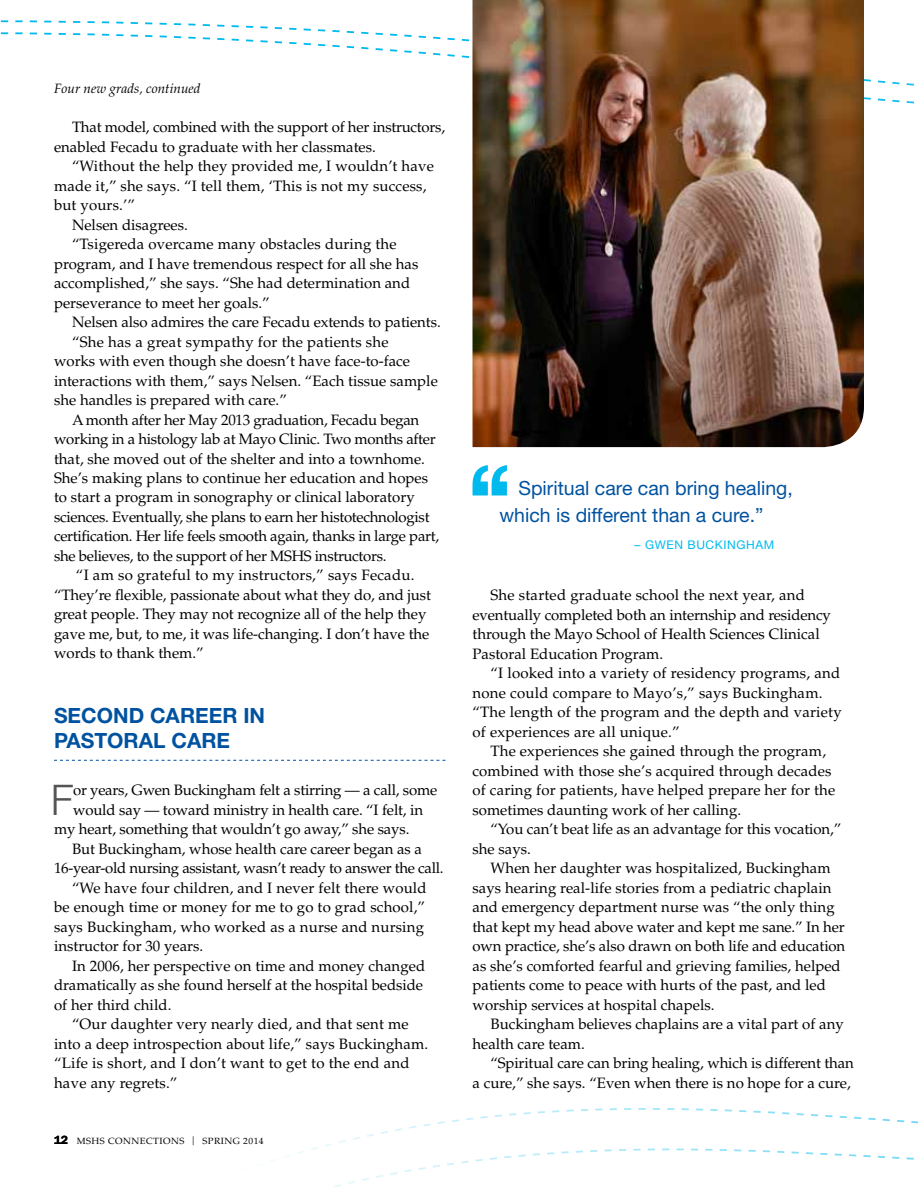
<style>
.page{position:relative;width:918px;height:1188px;background:#fff}
.page>*{position:absolute;margin:0;border:0;box-sizing:border-box;transform-origin:0 0}
.t1{font:300 42.3px "Helvetica Neue LT Std";color:#535454}
.t2{font:700 21px "Helvetica Neue LT Std";color:#0052a0}
.t3{font:19.5px/27px "Helvetica Neue LT Std";color:#0052a0}
.t4{font:15px/19.5px "Palatino LT Std";color:#000}
.t5{font:15px "Palatino LT Std";letter-spacing:-.02em;color:#000}
.t6{font:italic 13.5px "Palatino LT Std";color:#000}
.t7{font:12px "Helvetica Neue LT Std";color:#00baee}
.t8{font:9px "Palatino LT Std";letter-spacing:.05em;color:#000;scale:1.05 1}
.s1{font-family:"ITC Franklin Gothic Std";font-weight:600;font-size:12px}
</style>
<div class="page">
<svg style="left:0;top:20px;width:914px;height:84px"></svg>
<svg style="left:54px;top:760px;width:392px;height:1px"></svg>
<img style="left:472px;top:0;width:392px;height:447px">
<svg style="left:473px;top:465px;width:34px;height:30px"></svg>
<p class="t6" style="left:54px;top:81px;width:148px">Four new grads, continued</p>
<p class="t4" style="left:54px;top:117px;width:393px;text-indent:18px">That model, combined with the support of her instructors, enabled Fecadu to graduate with her classmates.</p>
<p class="t4" style="left:72px;top:156px;width:363px">“Without the help they provided me, I wouldn’t have</p>
<p class="t4" style="left:54px;top:176px;width:374px">made it,” she says. “I tell them, ‘This is not my success,</p>
<p class="t4" style="left:54px;top:195px;width:82px">but yours.’”</p>
<p class="t4" style="left:72px;top:215px;width:117px">Nelsen disagrees.</p>
<p class="t4" style="left:72px;top:234px;width:326px">“Tsigereda overcame many obstacles during the</p>
<p class="t4" style="left:54px;top:254px;width:366px">program, and I have tremendous respect for all she has</p>
<p class="t4" style="left:54px;top:273px;width:358px">accomplished,” she says. “She had determination and</p>
<p class="t4" style="left:54px;top:293px;width:217px">perseverance to meet her goals.”</p>
<p class="t4" style="left:72px;top:312px;width:370px">Nelsen also admires the care Fecadu extends to patients.</p>
<p class="t4" style="left:72px;top:332px;width:318px">“She has a great sympathy for the patients she</p>
<p class="t4" style="left:54px;top:351px;width:358px">works with even though she doesn’t have face-to-face</p>
<p class="t4" style="left:54px;top:371px;width:385px">interactions with them,” says Nelsen. “Each tissue sample</p>
<p class="t4" style="left:54px;top:390px;width:234px">she handles is prepared with care.”</p>
<p class="t5" style="left:72px;top:411px;width:349px">A month after her May 2013 graduation, Fecadu began</p>
<p class="t5" style="left:54px;top:430px;width:383px">working in a histology lab at Mayo Clinic. Two months after</p>
<p class="t4" style="left:54px;top:449px;width:373px">that, she moved out of the shelter and into a townhome.</p>
<p class="t4" style="left:54px;top:468px;width:376px">She’s making plans to continue her education and hopes</p>
<p class="t4" style="left:54px;top:488px;width:362px">to start a program in sonography or clinical laboratory</p>
<p class="t5" style="left:54px;top:508px;width:377px">sciences. Eventually, she plans to earn her histotechnologist</p>
<p class="t5" style="left:54px;top:528px;width:387px">certification. Her life feels smooth again, thanks in large part,</p>
<p class="t5" style="left:54px;top:547px;width:334px">she believes, to the support of her MSHS instructors.</p>
<p class="t4" style="left:76px;top:566px;width:340px">“I am so grateful to my instructors,” says Fecadu.</p>
<p class="t4" style="left:54px;top:585px;width:379px">“They’re flexible, passionate about what they do, and just</p>
<p class="t4" style="left:54px;top:605px;width:374px">great people. They may not recognize all of the help they</p>
<p class="t4" style="left:54px;top:624px;width:377px">gave me, but, to me, it was life-changing. I don’t have the</p>
<p class="t4" style="left:54px;top:644px;width:151px">words to thank them.”</p>
<h2 class="t2" style="left:54px;top:702px;width:30px">SECOND</h2>
<h2 class="t2" style="left:150px;top:702px;width:16px">CAREER</h2>
<h2 class="t2" style="left:243px;top:702px;width:20px">IN</h2>
<h2 class="t2" style="left:54px;top:727px;width:15px">PASTORAL</h2>
<h2 class="t2" style="left:171px;top:727px;width:16px">CARE</h2>
<h1 class="t1" style="left:51px;top:774px;width:24px">F</h1>
<p class="t4" style="left:73px;top:780px;width:366px">or years, Gwen Buckingham felt a stirring — a call, some</p>
<p class="t4" style="left:73px;top:800px;width:352px">would say — toward ministry in health care. “I felt, in</p>
<p class="t4" style="left:54px;top:819px;width:357px">my heart, something that wouldn’t go away,” she says.</p>
<p class="t4" style="left:72px;top:839px;width:352px">But Buckingham, whose health care career began as a</p>
<p class="t5" style="left:54px;top:859px;width:391px">16-year-old nursing assistant, wasn’t ready to answer the call.</p>
<p class="t4" style="left:72px;top:878px;width:356px">“We have four children, and I never felt there would</p>
<p class="t4" style="left:54px;top:897px;width:373px">be enough time or money for me to go to grad school,”</p>
<p class="t4" style="left:54px;top:917px;width:372px">says Buckingham, who worked as a nurse and nursing</p>
<p class="t4" style="left:54px;top:936px;width:151px">instructor for 30 years.</p>
<p class="t4" style="left:72px;top:956px;width:355px">In 2006, her perspective on time and money changed</p>
<p class="t4" style="left:54px;top:975px;width:370px">dramatically as she found herself at the hospital bedside</p>
<p class="t4" style="left:54px;top:995px;width:119px">of her third child.</p>
<p class="t4" style="left:72px;top:1014px;width:338px">“Our daughter very nearly died, and that sent me</p>
<p class="t4" style="left:54px;top:1034px;width:376px">into a deep introspection about life,” says Buckingham.</p>
<p class="t4" style="left:54px;top:1053px;width:357px">“Life is short, and I don’t want to get to the end and</p>
<p class="t4" style="left:54px;top:1073px;width:125px">have any regrets.”</p>
<p class="t8" style="left:54px;top:1135px;width:201px"><span class="s1">12</span> MSHS CONNECTIONS | Spring 2014</p>
<h3 class="t3" style="left:499px;top:475px;width:295px;text-indent:19px">Spiritual care can bring healing, which is different than a cure.”</h3>
<p class="t7" style="left:634px;top:538px;width:70px">– Gwen Bucki</p>
<p class="t7" style="left:727px;top:538px;width:20px">ngham</p>
<p class="t4" style="left:473px;top:585px;width:360px;text-indent:18px">She started graduate school the next year, and eventually completed both an internship and residency through the Mayo School of Health Sciences Clinical Pastoral Education Program.</p>
<p class="t4" style="left:473px;top:663px;width:371px;text-indent:18px">“I looked into a variety of residency programs, and none could compare to Mayo’s,” says Buckingham. “The length of the program and the depth and variety of experiences are all unique.”</p>
<p class="t4" style="left:473px;top:741px;width:364px;text-indent:18px">The experiences she gained through the program, combined with those she’s acquired through decades of caring for patients, have helped prepare her for the sometimes daunting work of her calling.</p>
<p class="t4" style="left:473px;top:819px;width:370px;text-indent:18px">“You can’t beat life as an advantage for this vocation,” she says.</p>
<p class="t4" style="left:473px;top:858px;width:374px;text-indent:18px">When her daughter was hospitalized, Buckingham says hearing real-life stories from a pediatric chaplain and emergency department nurse was “the only thing that kept my head above water and kept me sane.” In her own practice, she’s also drawn on both life and education as she’s comforted fearful and grieving families, helped patients come to peace with hurts of the past, and led worship services at hospital chapels.</p>
<p class="t4" style="left:473px;top:1014px;width:373px;text-indent:18px">Buckingham believes chaplains are a vital part of any health care team.</p>
<p class="t4" style="left:473px;top:1053px;width:383px;text-align:right">“Spiritual care can bring healing, which is different than<br>a cure,” she says. “Even when there is no hope for a cure,</p>
</div>
